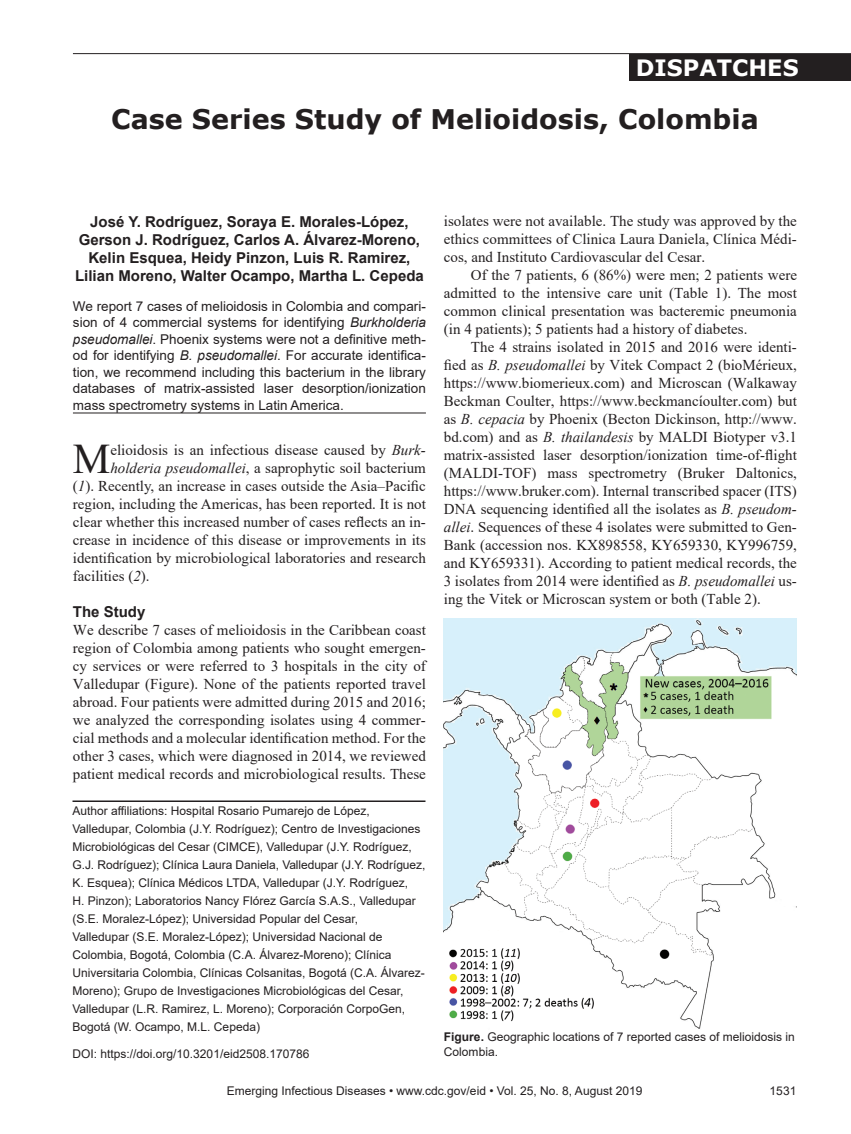
<style>
.page{position:relative;width:851px;height:1134px;background:#fff}
.page>*{position:absolute;margin:0;border:0;box-sizing:border-box;transform-origin:0 0}
.Drop_Cap{font:42.15px "Times New Roman";color:#231f20}
.Article_Title{font:700 27px "Verdana";color:#231f20}
.t1{font:700 22.5px "Verdana";color:#fff}
.Body_Text{font:15px/18px "Times New Roman";color:#231f20;text-align:justify}
.BodyText2{font:15px/18px "Times New Roman";color:#231f20;text-align:justify}
.Drop_Cap-2{font:15px "Times New Roman";color:#231f20}
.Authors{font:700 15px/18px "Arial";color:#231f20;text-align:center}
.Abstract{font:13.5px/16.5px "Arial";color:#231f20;text-align:justify}
.Affiliations{font:12px/18px "Arial";color:#231f20}
.Figure_Legend{font:12px/15px "Arial";color:#231f20}
.DOI{font:12px "Arial";color:#231f20}
.s1{font-style:italic}
.s2{font-weight:700}
</style>
<div class="page">
<div style="left:629px;top:54px;width:221px;height:27px;background:#231f20"></div>
<hr style="left:73px;top:413px;width:353px;height:1px;background:#231f20">
<hr style="left:73px;top:53px;width:777px;height:1px;background:#231f20">
<hr style="left:72px;top:800px;width:353px;height:2px;background:#231f20">
<img style="left:444px;top:618px;width:352px;height:411px">
<p class="t1" style="left:636px;top:51px;width:164px">DISPATCHES</p>
<p class="Article_Title" style="left:111px;top:100px;width:649px">Case Series Study of Melioidosis, Colombia</p>
<p class="Authors" style="left:75px;top:213px;width:350px">José Y. Rodríguez, Soraya E. Morales-López, Gerson J. Rodríguez, Carlos A. Álvarez-Moreno, Kelin Esquea, Heidy Pinzon, Luis R. Ramirez, Lilian Moreno, Walter Ocampo, Martha L. Cepeda</p>
<p class="Abstract" style="left:73px;top:298px;width:354px">We report 7 cases of melioidosis in Colombia and compari&shy;sion of 4 commercial systems for identifying <span class="s1">Burkholderia pseudomallei</span>. Phoenix systems were not a definitive meth&shy;od for identifying <span class="s1">B. pseudomallei</span>. For accurate identifica&shy;tion, we recommend including this bacterium in the library databases of matrix-assisted laser desorption/ionization mass spectrometry systems in Latin America.</p>
<p class="Drop_Cap" style="left:73px;top:429px;width:39px">M</p>
<p class="Drop_Cap-2" style="left:110px;top:439px;width:317px">elioidosis is an infectious disease caused by <span class="s1">Burk-</span></p>
<p class="Drop_Cap-2" style="left:110px;top:457px;width:317px"><span class="s1">holderia pseudomallei</span>, a saprophytic soil bacterium</p>
<p class="Drop_Cap-2" style="left:73px;top:475px;width:354px">(<span class="s1">1</span>). Recently, an increase in cases outside the Asia–Pacific</p>
<p class="Drop_Cap-2" style="left:73px;top:493px;width:354px">region, including the Americas, has been reported. It is not</p>
<p class="Drop_Cap-2" style="left:73px;top:511px;width:354px">clear whether this increased number of cases reflects an in-</p>
<p class="Drop_Cap-2" style="left:73px;top:529px;width:354px">crease in incidence of this disease or improvements in its</p>
<p class="Drop_Cap-2" style="left:73px;top:547px;width:354px">identification by microbiological laboratories and research</p>
<p class="Drop_Cap-2" style="left:73px;top:565px;width:78px">facilities (<span class="s1">2</span>).</p>
<h1 class="Authors" style="left:73px;top:603px;width:74px">The Study</h1>
<p class="BodyText2" style="left:73px;top:620px;width:354px">We describe 7 cases of melioidosis in the Caribbean coast region of Colombia among patients who sought emergen&shy;cy services or were referred to 3 hospitals in the city of Valledupar (Figure). None of the patients reported travel abroad. Four patients were admitted during 2015 and 2016; we analyzed the corresponding isolates using 4 commer&shy;cial methods and a molecular identification method. For the other 3 cases, which were diagnosed in 2014, we reviewed patient medical records and microbiological results. These</p>
<p class="Affiliations" style="left:72px;top:802px;width:354px">Author affiliations: Hospital Rosario Pumarejo de López, Valledupar, Colombia (J.Y. Rodríguez); Centro de Investigaciones Microbiológicas del Cesar (CIMCE), Valledupar (J.Y. Rodríguez, G.J. Rodríguez); Clínica Laura Daniela, Valledupar (J.Y. Rodríguez, K. Esquea); Clínica Médicos LTDA, Valledupar (J.Y. Rodríguez,<br>H. Pinzon); Laboratorios Nancy Flórez García S.A.S., Valledupar (S.E. Moralez-López); Universidad Popular del Cesar,<br>Valledupar (S.E. Moralez-López); Universidad Nacional de Colombia, Bogotá, Colombia (C.A. Álvarez-Moreno); Clínica Universitaria Colombia, Clínicas Colsanitas, Bogotá (C.A. Álvarez-Moreno); Grupo de Investigaciones Microbiológicas del Cesar, Valledupar (L.R. Ramirez, L. Moreno); Corporación CorpoGen, Bogotá (W. Ocampo, M.L. Cepeda)</p>
<p class="DOI" style="left:72px;top:1046px;width:238px">DOI: https://doi.org/10.3201/eid2508.170786</p>
<p class="BodyText2" style="left:444px;top:212px;width:354px">isolates were not available. The study was approved by the ethics committees of Clinica Laura Daniela, Clínica Médi&shy;cos, and Instituto Cardiovascular del Cesar.</p>
<p class="Body_Text" style="left:444px;top:266px;width:354px;text-indent:27px">Of the 7 patients, 6 (86%) were men; 2 patients were admitted to the intensive care unit (Table 1). The most common clinical presentation was bacteremic pneumonia (in 4 patients); 5 patients had a history of diabetes.</p>
<p class="Body_Text" style="left:444px;top:338px;width:354px;text-indent:27px">The 4 strains isolated in 2015 and 2016 were identi&shy;fied as <span class="s1">B. pseudomallei</span> by Vitek Compact 2 (bioMérieux, https://www.biomerieux.com) and Microscan (Walkaway Beckman Coulter, https://www.beckmancíoulter.com) but as <span class="s1">B. cepacia</span> by Phoenix (Becton Dickinson, http://www. bd.com) and as <span class="s1">B. thailandesis</span> by MALDI Biotyper v3.1 matrix-assisted laser desorption/ionization time-of-flight (MALDI-TOF) mass spectrometry (Bruker Daltonics, https://www.bruker.com). Internal transcribed spacer (ITS)<br>DNA sequencing identified all the isolates as <span class="s1">B. pseudom&shy;allei</span>. Sequences of these 4 isolates were submitted to Gen-Bank (accession nos. KX898558, KY659330, KY996759, and KY659331). According to patient medical records, the 3 isolates from 2014 were identified as <span class="s1">B. pseudomallei</span> us&shy;ing the Vitek or Microscan system or both (Table 2).</p>
<p class="Figure_Legend" style="left:444px;top:1029px;width:352px"><span class="s2">Figure.</span> Geographic locations of 7 reported cases of melioidosis in<br>Colombia.</p>
<p class="Affiliations" style="left:227px;top:1082px;width:417px">Emerging Infectious Diseases • www.cdc.gov/eid • Vol. 25, No. 8, August 2019</p>
<p class="Affiliations" style="left:769px;top:1082px;width:28px">1531</p>
</div>
